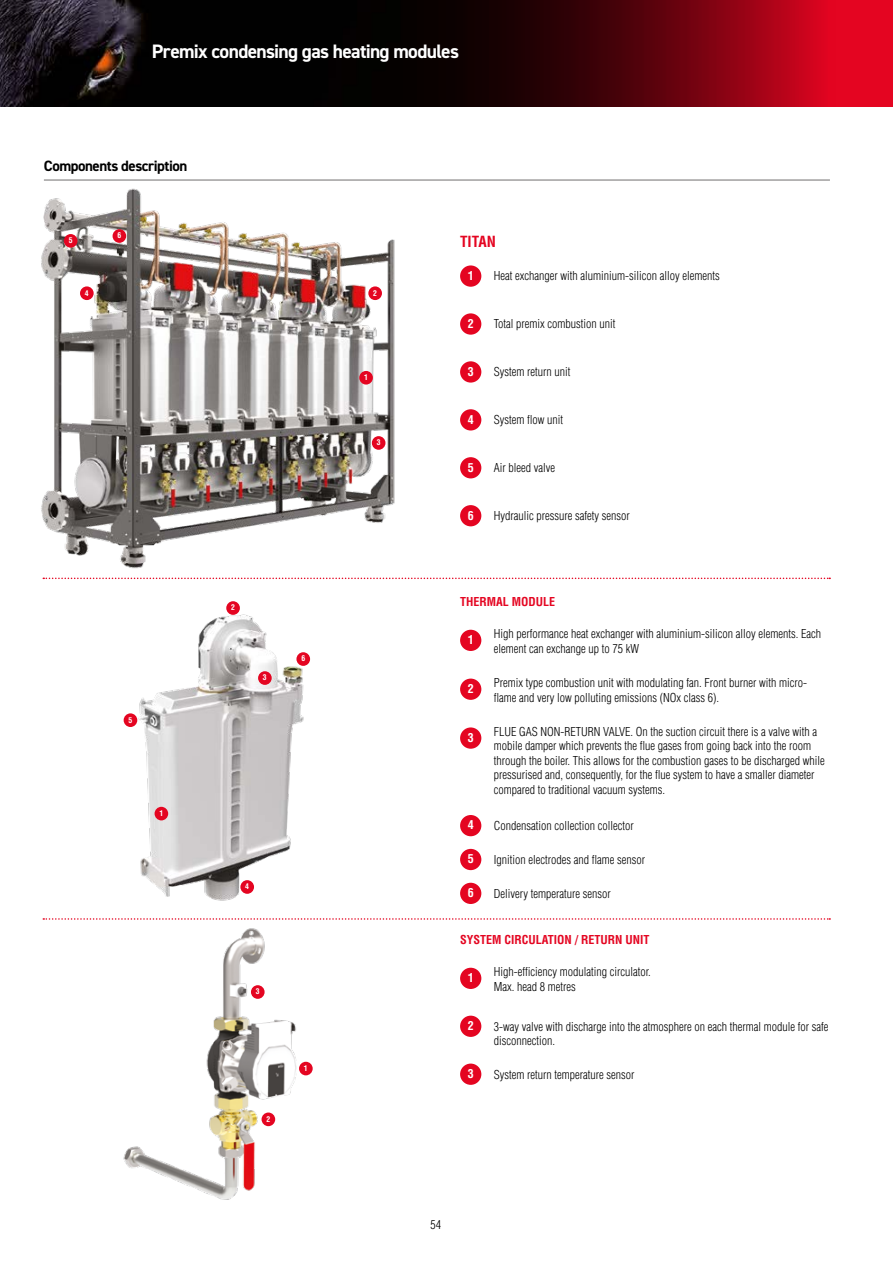
<style>
.page{position:relative;width:893px;height:1263px;background:#fff}
.page>*{position:absolute;margin:0;border:0;box-sizing:border-box;transform-origin:0 0}
.t1{font:700 19.5px "DIN2014";letter-spacing:-.035em;color:#fff}
.t2{font:700 15px "DIN2014";letter-spacing:-.03em;color:#000}
.t3{font:700 condensed 15px "Helvetica LT Std";color:#e40521}
.t4{font:300 condensed 12px/14.4px "Helvetica LT Std";color:#000}
.t5{font:700 condensed 12px "Helvetica LT Std";color:#e40521}
.t6{font:700 condensed 12px "Helvetica LT Std";color:#fff}
.t7{font:700 condensed 7.65px "Helvetica LT Std";color:#fff}
</style>
<div class="page">
<img style="left:0;top:0;width:361px;height:106px">
<svg style="left:361px;top:0;width:532px;height:106px"></svg>
<div style="left:460px;top:265px;width:21px;height:22px;background:#e40521;border-radius:50%"></div>
<div style="left:460px;top:630px;width:21px;height:21px;background:#e40521;border-radius:50%"></div>
<div style="left:460px;top:968px;width:21px;height:21px;background:#e40521;border-radius:50%"></div>
<div style="left:460px;top:313px;width:21px;height:22px;background:#e40521;border-radius:50%"></div>
<div style="left:460px;top:679px;width:21px;height:21px;background:#e40521;border-radius:50%"></div>
<div style="left:460px;top:1016px;width:21px;height:21px;background:#e40521;border-radius:50%"></div>
<div style="left:460px;top:361px;width:21px;height:22px;background:#e40521;border-radius:50%"></div>
<div style="left:460px;top:727px;width:21px;height:22px;background:#e40521;border-radius:50%"></div>
<div style="left:460px;top:1063px;width:21px;height:22px;background:#e40521;border-radius:50%"></div>
<div style="left:460px;top:409px;width:21px;height:21px;background:#e40521;border-radius:50%"></div>
<div style="left:460px;top:815px;width:21px;height:21px;background:#e40521;border-radius:50%"></div>
<div style="left:460px;top:457px;width:21px;height:21px;background:#e40521;border-radius:50%"></div>
<div style="left:460px;top:849px;width:21px;height:21px;background:#e40521;border-radius:50%"></div>
<div style="left:460px;top:883px;width:21px;height:21px;background:#e40521;border-radius:50%"></div>
<div style="left:460px;top:505px;width:21px;height:21px;background:#e40521;border-radius:50%"></div>
<img style="left:123px;top:928px;width:182px;height:272px">
<div style="left:262px;top:1112px;width:13px;height:14px;background:#e40521;border-radius:50%"></div>
<div style="left:251px;top:985px;width:14px;height:14px;background:#e40521;border-radius:50%"></div>
<div style="left:299px;top:1062px;width:14px;height:13px;background:#e40521;border-radius:50%"></div>
<img style="left:41px;top:188px;width:354px;height:381px">
<div style="left:368px;top:286px;width:14px;height:14px;background:#e40521;border-radius:50%"></div>
<div style="left:372px;top:436px;width:13px;height:14px;background:#e40521;border-radius:50%"></div>
<div style="left:64px;top:234px;width:13px;height:14px;background:#e40521;border-radius:50%"></div>
<div style="left:113px;top:229px;width:13px;height:14px;background:#e40521;border-radius:50%"></div>
<div style="left:359px;top:371px;width:14px;height:14px;background:#e40521;border-radius:50%"></div>
<div style="left:80px;top:286px;width:14px;height:14px;background:#e40521;border-radius:50%"></div>
<img style="left:135px;top:613px;width:169px;height:288px">
<div style="left:226px;top:601px;width:14px;height:14px;background:#e40521;border-radius:50%"></div>
<div style="left:258px;top:671px;width:14px;height:14px;background:#e40521;border-radius:50%"></div>
<div style="left:296px;top:652px;width:14px;height:14px;background:#e40521;border-radius:50%"></div>
<div style="left:124px;top:713px;width:13px;height:14px;background:#e40521;border-radius:50%"></div>
<div style="left:155px;top:807px;width:13px;height:13px;background:#e40521;border-radius:50%"></div>
<div style="left:240px;top:880px;width:14px;height:14px;background:#e40521;border-radius:50%"></div>
<svg style="left:43px;top:578px;width:787px;height:1px"></svg>
<svg style="left:43px;top:918px;width:787px;height:2px"></svg>
<hr style="left:44px;top:180px;width:786px;height:1px;background:#706f6f">
<h1 class="t1" style="left:152px;top:38px;width:309px">Premix condensing gas heating modules</h1>
<p class="t2" style="left:44px;top:156px;width:145px">Components description</p>
<p class="t7" style="left:69px;top:236px;width:5px">5</p>
<p class="t7" style="left:85px;top:288px;width:5px">4</p>
<p class="t7" style="left:117px;top:231px;width:5px">6</p>
<p class="t7" style="left:129px;top:715px;width:5px">5</p>
<p class="t7" style="left:159px;top:808px;width:5px">1</p>
<p class="t7" style="left:231px;top:603px;width:5px">2</p>
<p class="t7" style="left:263px;top:673px;width:5px">3</p>
<p class="t7" style="left:301px;top:654px;width:5px">6</p>
<p class="t7" style="left:245px;top:882px;width:5px">4</p>
<p class="t7" style="left:256px;top:987px;width:5px">3</p>
<p class="t7" style="left:266px;top:1114px;width:5px">2</p>
<p class="t7" style="left:304px;top:1063px;width:5px">1</p>
<p class="t7" style="left:373px;top:288px;width:5px">2</p>
<p class="t7" style="left:364px;top:373px;width:5px">1</p>
<p class="t7" style="left:377px;top:438px;width:5px">3</p>
<p class="t3" style="left:460px;top:232px;width:37px">TITAN</p>
<p class="t6" style="left:468px;top:268px;width:7px">1</p>
<p class="t4" style="left:494px;top:269px;width:227px">Heat exchanger with aluminium-silicon alloy elements</p>
<p class="t6" style="left:468px;top:316px;width:7px">2</p>
<p class="t4" style="left:494px;top:317px;width:123px">Total premix combustion unit</p>
<p class="t6" style="left:468px;top:364px;width:7px">3</p>
<p class="t4" style="left:494px;top:365px;width:78px">System return unit</p>
<p class="t6" style="left:468px;top:412px;width:7px">4</p>
<p class="t4" style="left:494px;top:412px;width:71px">System flow unit</p>
<p class="t6" style="left:468px;top:460px;width:7px">5</p>
<p class="t4" style="left:494px;top:460px;width:63px">Air bleed valve</p>
<p class="t6" style="left:468px;top:508px;width:7px">6</p>
<p class="t4" style="left:494px;top:508px;width:137px">Hydraulic pressure safety sensor</p>
<p class="t5" style="left:460px;top:594px;width:97px">THERMAL MODULE</p>
<p class="t6" style="left:468px;top:632px;width:7px">1</p>
<p class="t4" style="left:494px;top:627px;width:329px">High performance heat exchanger with aluminium-silicon alloy elements. Each element can exchange up to 75 kW</p>
<p class="t6" style="left:468px;top:681px;width:7px">2</p>
<p class="t4" style="left:494px;top:675px;width:315px">Premix type combustion unit with modulating fan. Front burner with micro&shy;flame and very low polluting emissions (NOx class 6).</p>
<p class="t6" style="left:468px;top:730px;width:7px">3</p>
<p class="t4" style="left:494px;top:724px;width:332px">FLUE GAS NON-RETURN VALVE. On the suction circuit there is a valve with a mobile damper which prevents the flue gases from going back into the room through the boiler. This allows for the combustion gases to be discharged while pressurised and, consequently, for the flue system to have a smaller diameter compared to traditional vacuum systems.</p>
<p class="t6" style="left:468px;top:817px;width:7px">4</p>
<p class="t4" style="left:494px;top:818px;width:141px">Condensation collection collector</p>
<p class="t6" style="left:468px;top:851px;width:7px">5</p>
<p class="t6" style="left:468px;top:885px;width:7px">6</p>
<p class="t4" style="left:494px;top:852px;width:153px">Ignition electrodes and flame sensor</p>
<p class="t4" style="left:494px;top:886px;width:118px">Delivery temperature sensor</p>
<p class="t5" style="left:460px;top:932px;width:191px">SYSTEM CIRCULATION / RETURN UNIT</p>
<p class="t6" style="left:468px;top:970px;width:7px">1</p>
<p class="t4" style="left:494px;top:965px;width:159px">High-efficiency modulating circulator.<br>Max. head 8 metres</p>
<p class="t6" style="left:468px;top:1018px;width:7px">2</p>
<p class="t4" style="left:494px;top:1019px;width:336px">3-way valve with discharge into the atmosphere on each thermal module for safe disconnection.</p>
<p class="t6" style="left:468px;top:1066px;width:7px">3</p>
<p class="t4" style="left:494px;top:1067px;width:142px">System return temperature sensor</p>
<p class="t4" style="left:430px;top:1217px;width:12px">54</p>
</div>
